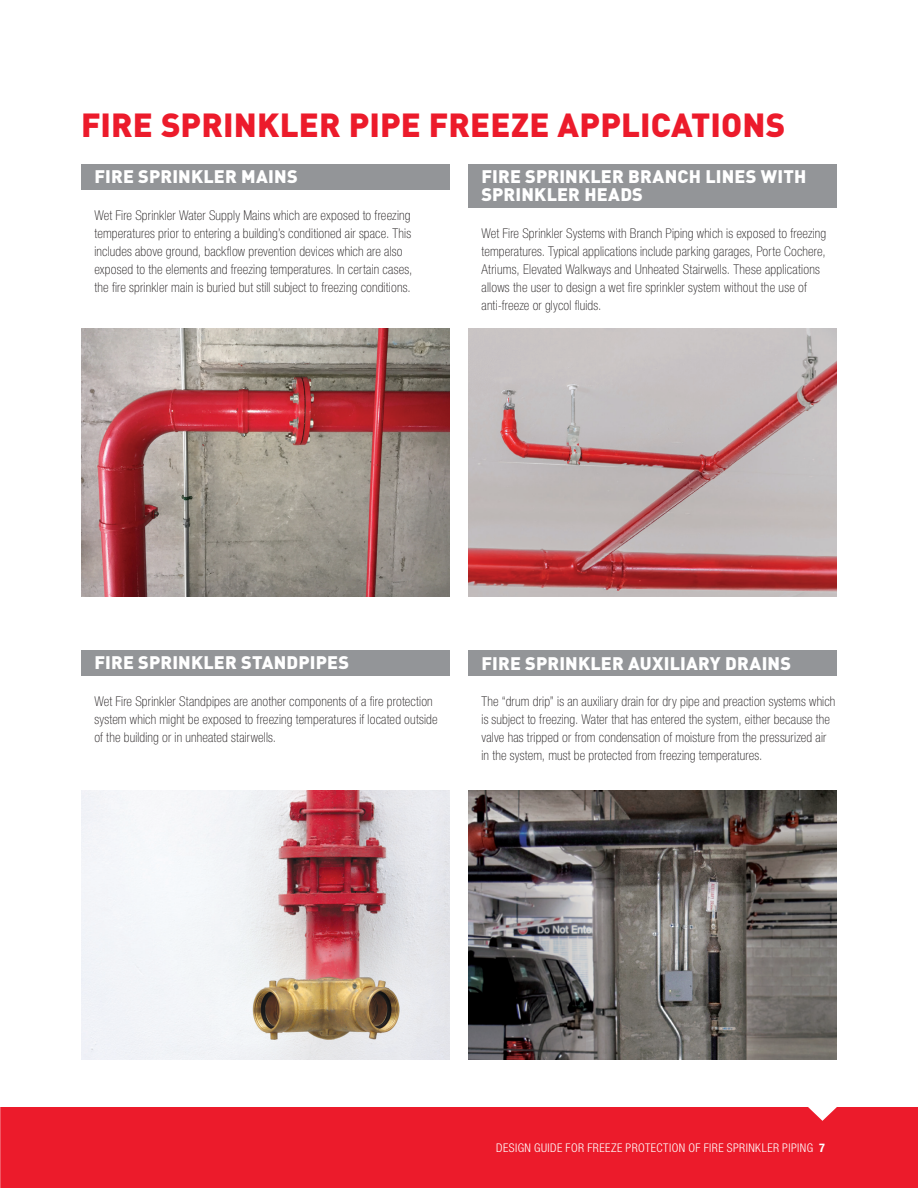
<style>
.page{position:relative;width:918px;height:1188px;background:#fff}
.page>*{position:absolute;margin:0;border:0;box-sizing:border-box;transform-origin:0 0}
.t1{font:900 33px "DIN";letter-spacing:.005em;color:#ec1b2b}
.t2{font:900 18px/18px "DIN";letter-spacing:.01em;color:#fff}
.t3{font:100 condensed 13.5px/18px "Helvetica Neue";letter-spacing:.015em;color:#231f20}
.t4{font:300 condensed 12px "Helvetica Neue";letter-spacing:.04em;color:#fff}
.s1{font-weight:700}
</style>
<div class="page">
<div style="left:0;top:1107px;width:918px;height:81px;background:#ec1b2b"></div>
<div style="left:81px;top:164px;width:369px;height:26px;background:#939598"></div>
<div style="left:81px;top:650px;width:369px;height:26px;background:#939598"></div>
<div style="left:468px;top:164px;width:369px;height:44px;background:#939598"></div>
<div style="left:468px;top:650px;width:369px;height:26px;background:#939598"></div>
<img style="left:81px;top:328px;width:369px;height:269px">
<img style="left:81px;top:791px;width:369px;height:269px">
<img style="left:468px;top:328px;width:369px;height:269px">
<img style="left:468px;top:791px;width:369px;height:269px">
<h1 class="t1" style="left:81px;top:102px;width:706px">FIRE SPRINKLER PIPE FREEZE APPLICATIONS</h1>
<h2 class="t2" style="left:94px;top:167px;width:205px">FIRE SPRINKLER MAINS</h2>
<p class="t3" style="left:94px;top:206px;width:319px">Wet Fire Sprinkler Water Supply Mains which are exposed to freezing temperatures prior to entering a building’s conditioned air space. This includes above ground, backflow prevention devices which are also exposed to the elements and freezing temperatures. In certain cases, the fire sprinkler main is buried but still subject to freezing conditions.</p>
<h2 class="t2" style="left:482px;top:167px;width:326px">FIRE SPRINKLER BRANCH LINES WITH<br>SPRINKLER HEADS</h2>
<p class="t3" style="left:482px;top:224px;width:346px">Wet Fire Sprinkler Systems with Branch Piping which is exposed to freezing temperatures. Typical applications include parking garages, Porte Cochere, Atriums, Elevated Walkways and Unheated Stairwells. These applications allows the user to design a wet fire sprinkler system without the use of anti-freeze or glycol fluids.</p>
<h2 class="t2" style="left:94px;top:653px;width:256px">FIRE SPRINKLER STANDPIPES</h2>
<p class="t3" style="left:94px;top:692px;width:345px">Wet Fire Sprinkler Standpipes are another components of a fire protection system which might be exposed to freezing temperatures if located outside of the building or in unheated stairwells.</p>
<h2 class="t2" style="left:482px;top:654px;width:311px">FIRE SPRINKLER AUXILIARY DRAINS</h2>
<p class="t3" style="left:482px;top:692px;width:355px">The “drum drip” is an auxiliary drain for dry pipe and preaction systems which is subject to freezing. Water that has entered the system, either because the valve has tripped or from condensation of moisture from the pressurized air in the system, must be protected from freezing temperatures.</p>
<p class="t4" style="left:496px;top:1141px;width:330px">DESIGN GUIDE FOR FREEZE PROTECTION OF FIRE SPRINKLER PIPING <span class="s1">7</span></p>
</div>
